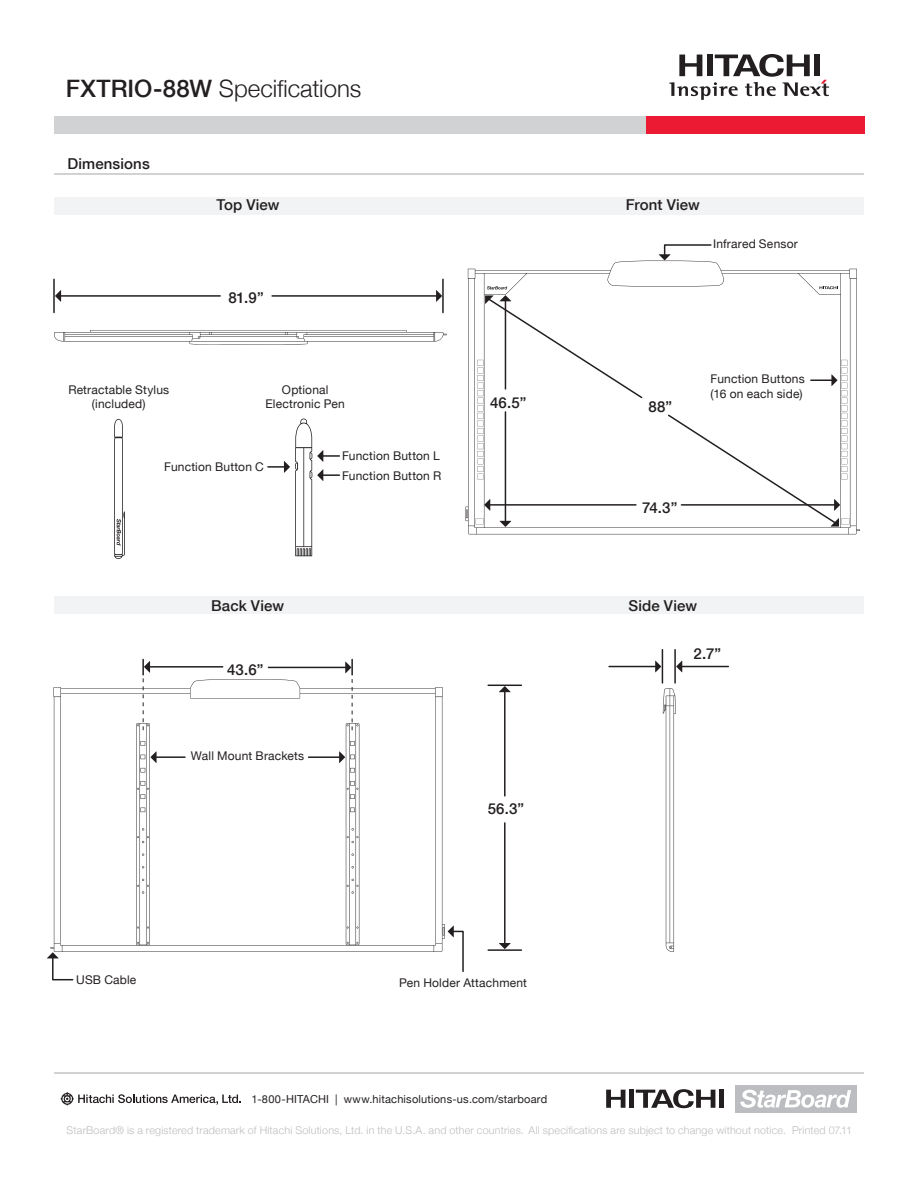
<style>
.page{position:relative;width:918px;height:1188px;background:#fff}
.page>*{position:absolute;margin:0;border:0;box-sizing:border-box;transform-origin:0 0}
.body_copy{font:300 24px "Helvetica Neue";color:#231f20}
.body_copy-2{font:500 15px "Helvetica Neue";letter-spacing:.01em;color:#231f20}
.body_copy-3{font:12px/14.4px "Helvetica Neue";letter-spacing:.015em;color:#231f20;text-align:center}
.body_copy-4{font:10.95px "Helvetica Neue";letter-spacing:.02em;color:#231f20}
.body_copy-5{font:300 10.8px "Helvetica Neue";letter-spacing:.02em;color:#bcbdc0}
.s1{font-weight:500}
</style>
<div class="page">
<svg style="left:50px;top:679px;width:395px;height:273px"></svg>
<svg style="left:466px;top:269px;width:394px;height:265px"></svg>
<svg style="left:663px;top:688px;width:13px;height:264px"></svg>
<svg style="left:54px;top:330px;width:393px;height:15px"></svg>
<div style="left:55px;top:116px;width:591px;height:18px;background:#d1d2d4"></div>
<svg style="left:669px;top:54px;width:160px;height:46px"></svg>
<div style="left:646px;top:116px;width:219px;height:18px;background:#ed1a33"></div>
<hr style="left:54px;top:173px;width:810px;height:2px;background:#d1d2d4">
<div style="left:54px;top:197px;width:810px;height:18px;background:#f2f3f4"></div>
<div style="left:54px;top:596px;width:810px;height:18px;background:#f2f3f4"></div>
<div style="left:719px;top:1090px;width:5px;height:18px;background:#231f20"></div>
<svg style="left:606px;top:1090px;width:19px;height:18px"></svg>
<div style="left:629px;top:1090px;width:5px;height:18px;background:#231f20"></div>
<svg style="left:636px;top:1089px;width:79px;height:19px"></svg>
<div style="left:735px;top:1085px;width:121px;height:28px;background:#bcbdc0"></div>
<svg style="left:740px;top:1090px;width:111px;height:18px"></svg>
<hr style="left:54px;top:1072px;width:810px;height:2px;background:#d1d2d4">
<svg style="left:60px;top:1092px;width:181px;height:14px"></svg>
<hr style="left:442px;top:279px;width:2px;height:34px;background:#231f20">
<hr style="left:53px;top:279px;width:2px;height:34px;background:#231f20">
<hr style="left:61px;top:295px;width:159px;height:2px;background:#231f20">
<svg style="left:55px;top:290px;width:6px;height:12px"></svg>
<hr style="left:272px;top:295px;width:165px;height:2px;background:#231f20">
<svg style="left:436px;top:290px;width:6px;height:12px"></svg>
<hr style="left:489px;top:504px;width:147px;height:2px;background:#231f20">
<svg style="left:484px;top:499px;width:6px;height:12px"></svg>
<hr style="left:505px;top:412px;width:1px;height:110px;background:#231f20">
<svg style="left:500px;top:521px;width:11px;height:6px"></svg>
<svg style="left:268px;top:419px;width:71px;height:137px"></svg>
<svg style="left:114px;top:419px;width:11px;height:140px"></svg>
<svg style="left:477px;top:295px;width:167px;height:184px"></svg>
<svg style="left:667px;top:360px;width:182px;height:167px"></svg>
<svg style="left:607px;top:244px;width:117px;height:43px"></svg>
<hr style="left:662px;top:650px;width:1px;height:33px;background:#231f20">
<hr style="left:674px;top:650px;width:2px;height:33px;background:#231f20">
<hr style="left:488px;top:685px;width:33px;height:1px;background:#231f20">
<hr style="left:488px;top:949px;width:33px;height:2px;background:#231f20">
<hr style="left:504px;top:823px;width:2px;height:120px;background:#231f20">
<svg style="left:499px;top:943px;width:12px;height:6px"></svg>
<hr style="left:504px;top:691px;width:2px;height:105px;background:#231f20">
<svg style="left:499px;top:686px;width:12px;height:6px"></svg>
<hr style="left:609px;top:666px;width:47px;height:1px;background:#231f20">
<svg style="left:655px;top:661px;width:6px;height:11px"></svg>
<hr style="left:681px;top:666px;width:47px;height:1px;background:#231f20">
<svg style="left:676px;top:661px;width:6px;height:11px"></svg>
<hr style="left:268px;top:667px;width:78px;height:1px;background:#231f20">
<hr style="left:149px;top:666px;width:74px;height:2px;background:#231f20">
<hr style="left:156px;top:756px;width:29px;height:2px;background:#231f20">
<svg style="left:136px;top:659px;width:21px;height:286px"></svg>
<hr style="left:309px;top:756px;width:31px;height:2px;background:#231f20">
<svg style="left:339px;top:659px;width:20px;height:286px"></svg>
<svg style="left:47px;top:952px;width:27px;height:29px"></svg>
<svg style="left:443px;top:926px;width:21px;height:46px"></svg>
<p class="body_copy" style="left:66px;top:73px;width:297px"><span class="s1">FXTRIO-88W</span> Specifications</p>
<p class="body_copy-2" style="left:68px;top:155px;width:84px">Dimensions</p>
<p class="body_copy-2" style="left:216px;top:195px;width:65px">Top View</p>
<p class="body_copy-2" style="left:626px;top:195px;width:75px">Front View</p>
<p class="body_copy-3" style="left:713px;top:237px;width:86px">Infrared Sensor</p>
<p class="body_copy-2" style="left:228px;top:289px;width:37px">81.9”</p>
<p class="body_copy-3" style="left:68px;top:382px;width:102px">Retractable Stylus (included)</p>
<p class="body_copy-3" style="left:282px;top:382px;width:48px">Optional</p>
<p class="body_copy-3" style="left:266px;top:396px;width:81px">Electronic Pen</p>
<p class="body_copy-3" style="left:342px;top:449px;width:99px">Function Button L</p>
<p class="body_copy-3" style="left:164px;top:460px;width:101px">Function Button C</p>
<p class="body_copy-3" style="left:342px;top:468px;width:101px">Function Button R</p>
<p class="body_copy-2" style="left:490px;top:394px;width:38px">46.5”</p>
<p class="body_copy-2" style="left:648px;top:398px;width:25px">88”</p>
<p class="body_copy-3" style="left:711px;top:372px;width:96px">Function Buttons</p>
<p class="body_copy-3" style="left:711px;top:386px;width:94px">(16 on each side)</p>
<p class="body_copy-2" style="left:642px;top:499px;width:37px">74.3”</p>
<p class="body_copy-2" style="left:211px;top:596px;width:74px">Back View</p>
<p class="body_copy-2" style="left:629px;top:596px;width:70px">Side View</p>
<p class="body_copy-2" style="left:227px;top:661px;width:38px">43.6”</p>
<p class="body_copy-3" style="left:191px;top:749px;width:115px">Wall Mount Brackets</p>
<p class="body_copy-2" style="left:488px;top:800px;width:38px">56.3”</p>
<p class="body_copy-3" style="left:76px;top:972px;width:62px">USB Cable</p>
<p class="body_copy-3" style="left:399px;top:976px;width:129px">Pen Holder Attachment</p>
<p class="body_copy-4" style="left:252px;top:1093px;width:297px">1-800-HITACHI | www.hitachisolutions-us.com/starboard</p>
<p class="body_copy-2" style="left:693px;top:644px;width:29px">2.7”</p>
<p class="body_copy-5" style="left:67px;top:1124px;width:787px">StarBoard® is a registered trademark of Hitachi Solutions, Ltd. in the U.S.A. and other countries. All specifications are subject to change without notice. Printed 07.11</p>
</div>
